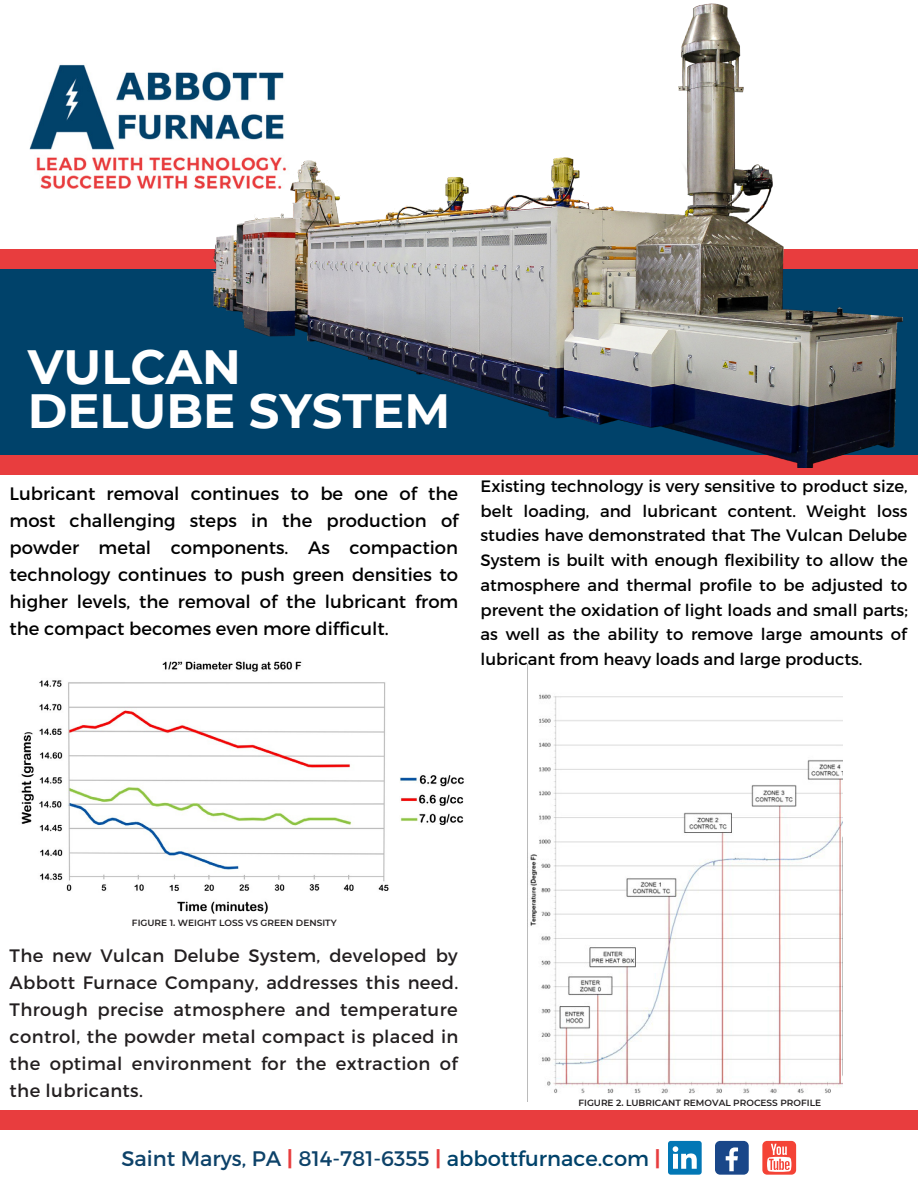
<style>
.page{position:relative;width:918px;height:1188px;background:#fff}
.page>*{position:absolute;margin:0;border:0;box-sizing:border-box;transform-origin:0 0}
.t1{font:700 48px "Montserrat";color:#fff}
.t2{font:21px "Montserrat";color:#0d4269}
.t3{font:18px/27px "Montserrat";color:#000;text-align:justify}
.t4{font:18px/27px "Montserrat";letter-spacing:.02em;color:#231f20;text-align:justify}
.t5{font:16.5px/24.8px "Montserrat";color:#000;text-align:justify}
.t6{font:600 9px "Montserrat";color:#231f20}
.s1{font-weight:700;color:#e83d3e}
.s2{font-weight:700;color:#e73c3e}
.s3{color:#00426a}
</style>
<div class="page">
<div style="left:0;top:269px;width:918px;height:190px;background:#00426a"></div>
<img style="left:29px;top:64px;width:170px;height:125px">
<div style="left:0;top:250px;width:918px;height:19px;background:#e83d3e"></div>
<div style="left:762px;top:1141px;width:34px;height:34px;background:#f44336;border-radius:5px"></div>
<svg style="left:767px;top:1144px;width:24px;height:28px"></svg>
<div style="left:715px;top:1141px;width:34px;height:34px;background:#1a4789;border-radius:5px"></div>
<svg style="left:726px;top:1147px;width:12px;height:24px"></svg>
<svg style="left:668px;top:1141px;width:34px;height:34px"></svg>
<div style="left:0;top:1110px;width:918px;height:20px;background:#e83d3e"></div>
<div style="left:0;top:455px;width:918px;height:19px;background:#e83d3e"></div>
<img style="left:21px;top:661px;width:443px;height:253px">
<img style="left:530px;top:694px;width:313px;height:399px">
<img style="left:199px;top:3px;width:719px;height:465px">
<p class="t1" style="left:28px;top:337px;width:215px">VULCAN</p>
<p class="t1" style="left:28px;top:381px;width:424px">DELUBE SYSTEM</p>
<p class="t3" style="left:10px;top:479px;width:450px">Lubricant removal continues to be one of the most challenging steps in the production of powder metal components. As compaction technology continues to push green densities to higher levels, the removal of the lubricant from the compact becomes even more difficult.</p>
<p class="t5" style="left:481px;top:473px;width:429px">Existing technology is very sensitive to product size, belt loading, and lubricant content. Weight loss studies have demonstrated that The Vulcan Delube System is built with enough flexibility to allow the atmosphere and thermal profile to be adjusted to prevent the oxidation of light loads and small parts; as well as the ability to remove large amounts of lubricant from heavy loads and large products.</p>
<p class="t6" style="left:132px;top:917px;width:206px">FIGURE 1. WEIGHT LOSS VS GREEN DENSITY</p>
<p class="t4" style="left:10px;top:941px;width:450px">The new Vulcan Delube System, developed by Abbott Furnace Company, addresses this need.<br>Through precise atmosphere and temperature control, the powder metal compact is placed in the optimal environment for the extraction of the lubricants.</p>
<p class="t6" style="left:578px;top:1098px;width:244px">FIGURE 2. LUBRICANT REMOVAL PROCESS PROFILE</p>
<p class="t2" style="left:121px;top:1145px;width:541px">Saint Marys, PA <span class="s1">|</span> 814-781-6355 <span class="s2">|</span> <span class="s3">abbottfurnace.com</span> <span class="s2">|</span></p>
</div>
